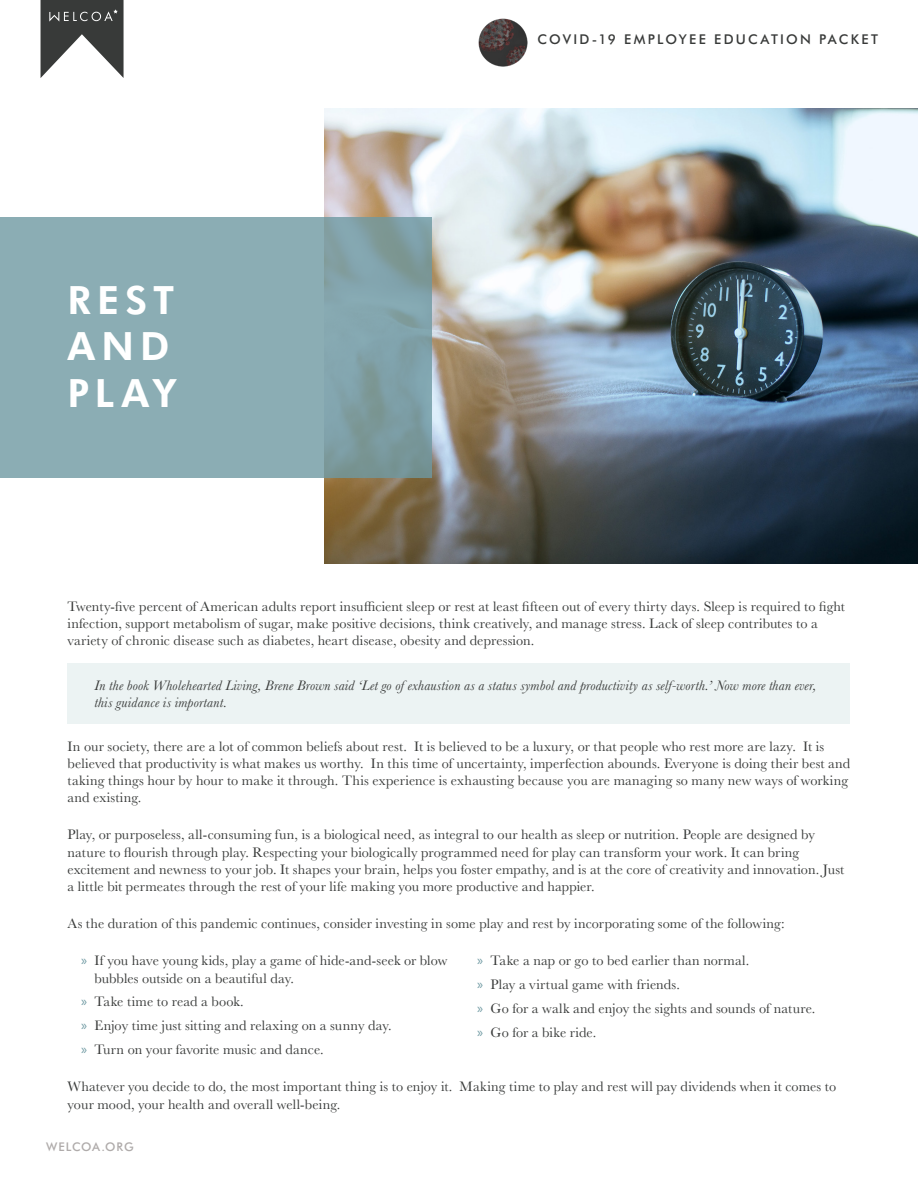
<style>
.page{position:relative;width:918px;height:1188px;background:#fff}
.page>*{position:absolute;margin:0;border:0;box-sizing:border-box;transform-origin:0 0}
.t1{font:800 39px "Futura BT";letter-spacing:.155em;color:#fff}
.Body_Copy{font:14.25px/17.1px "Baskerville";letter-spacing:.01em;color:#383a39}
.Body_Copy-2{font:italic 14.25px/17.1px "Baskerville";letter-spacing:.015em;color:#383a39}
.t2{font:500 13.5px "Futura BT";letter-spacing:.17em;color:#383a39}
.t3{font:500 12px "Futura BT";letter-spacing:.06em;color:#afabaa}
.s1{font-family:"Myriad Pro";color:#6e99a2}
</style>
<div class="page">
<svg style="left:41px;top:0;width:83px;height:78px"></svg>
<img style="left:479px;top:18px;width:48px;height:49px">
<div style="left:68px;top:664px;width:782px;height:60px;background:#ecf3f3"></div>
<img style="left:324px;top:109px;width:594px;height:455px">
<svg style="left:0;top:217px;width:432px;height:260px;background:#88a9b0"></svg>
<h1 class="t1" style="left:68px;top:276px;width:108px">REST</h1>
<h1 class="t1" style="left:68px;top:323px;width:103px">AND</h1>
<h1 class="t1" style="left:68px;top:369px;width:111px">PLAY</h1>
<p class="t2" style="left:537px;top:31px;width:342px">COVID-19 EMPLOYEE EDUCATION PACKET</p>
<p class="Body_Copy" style="left:68px;top:598px;width:779px">Twenty-five percent of American adults report insufficient sleep or rest at least fifteen out of every thirty days. Sleep is required to fight infection, support metabolism of sugar, make positive decisions, think creatively, and manage stress. Lack of sleep contributes to a variety of chronic disease such as diabetes, heart disease, obesity and depression.</p>
<p class="Body_Copy-2" style="left:94px;top:676px;width:724px">In the book Wholehearted Living, Brene Brown said ‘Let go of exhaustion as a status symbol and productivity as self-worth.’ Now more than ever, this guidance is important.</p>
<p class="Body_Copy" style="left:68px;top:738px;width:784px">In our society, there are a lot of common beliefs about rest. It is believed to be a luxury, or that people who rest more are lazy. It is believed that productivity is what makes us worthy. In this time of uncertainty, imperfection abounds. Everyone is doing their best and taking things hour by hour to make it through. This experience is exhausting because you are managing so many new ways of working and existing.</p>
<p class="Body_Copy" style="left:68px;top:826px;width:778px">Play, or purposeless, all-consuming fun, is a biological need, as integral to our health as sleep or nutrition. People are designed by nature to flourish through play. Respecting your biologically programmed need for play can transform your work. It can bring excitement and newness to your job. It shapes your brain, helps you foster empathy, and is at the core of creativity and innovation. Just a little bit permeates through the rest of your life making you more productive and happier.</p>
<p class="Body_Copy" style="left:68px;top:915px;width:719px">As the duration of this pandemic continues, consider investing in some play and rest by incorporating some of the following:</p>
<p class="Body_Copy" style="left:94px;top:952px;width:354px;text-indent:-14px"><span class="s1">»</span> If you have young kids, play a game of hide-and-seek or blow bubbles outside on a beautiful day.</p>
<p class="Body_Copy" style="left:81px;top:993px;width:164px"><span class="s1">»</span> Take time to read a book.</p>
<p class="Body_Copy" style="left:81px;top:1017px;width:312px"><span class="s1">»</span> Enjoy time just sitting and relaxing on a sunny day.</p>
<p class="Body_Copy" style="left:81px;top:1041px;width:244px"><span class="s1">»</span> Turn on your favorite music and dance.</p>
<p class="Body_Copy" style="left:477px;top:952px;width:274px"><span class="s1">»</span> Take a nap or go to bed earlier than normal.</p>
<p class="Body_Copy" style="left:477px;top:976px;width:204px"><span class="s1">»</span> Play a virtual game with friends.</p>
<p class="Body_Copy" style="left:477px;top:1000px;width:340px"><span class="s1">»</span> Go for a walk and enjoy the sights and sounds of nature.</p>
<p class="Body_Copy" style="left:477px;top:1024px;width:121px"><span class="s1">»</span> Go for a bike ride.</p>
<p class="Body_Copy" style="left:68px;top:1078px;width:770px;line-height:18px">Whatever you decide to do, the most important thing is to enjoy it. Making time to play and rest will pay dividends when it comes to your mood, your health and overall well-being.</p>
<p class="t3" style="left:46px;top:1140px;width:89px">WELCOA.ORG</p>
</div>
